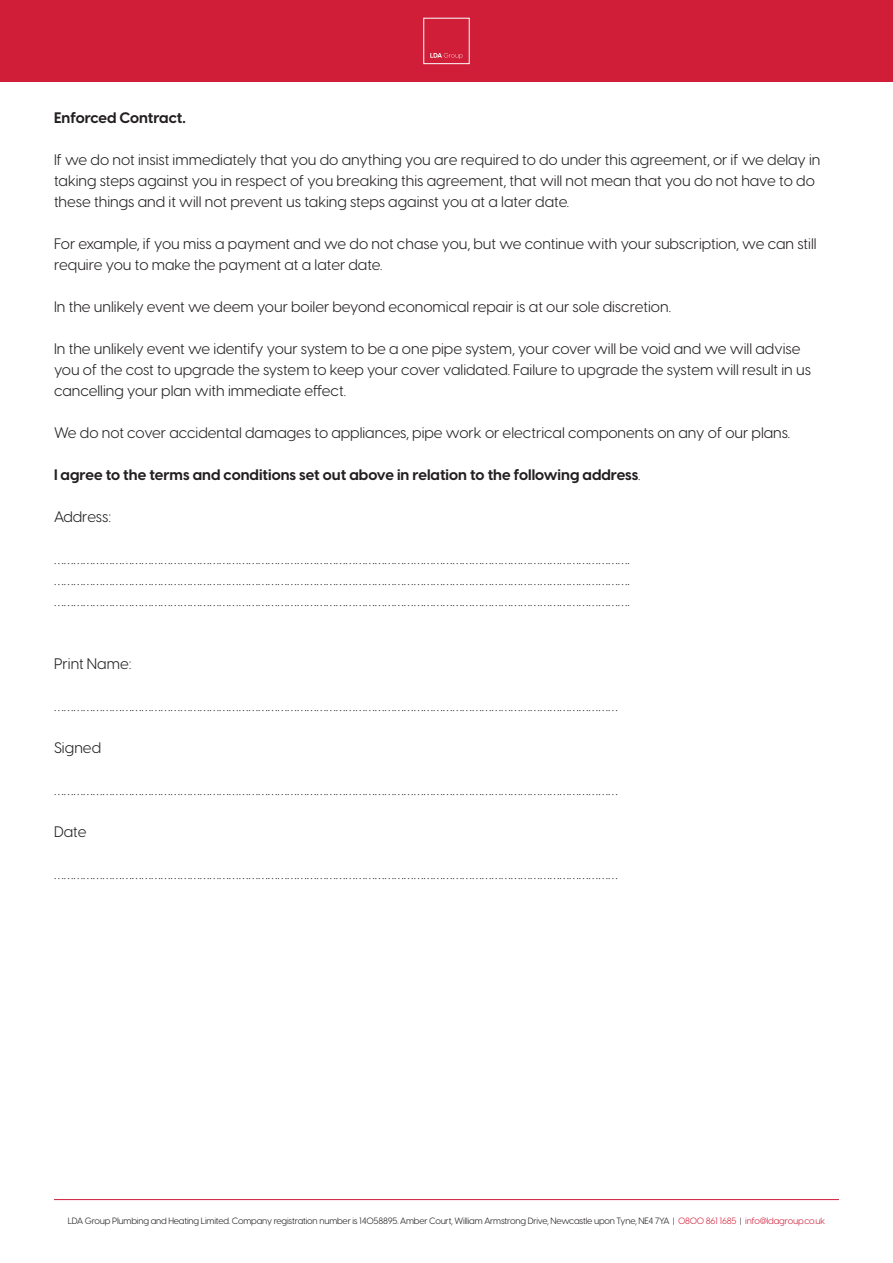
<style>
.page{position:relative;width:893px;height:1263px;background:#fff}
.page>*{position:absolute;margin:0;border:0;box-sizing:border-box;transform-origin:0 0}
.t1{font:15px/21px "Visby CF";color:#231f20}
.t2{font:700 15px "Visby CF";color:#231f20}
.t3{font:9px "Visby CF";letter-spacing:-.02em;color:#231f20}
.s1{font-weight:400}
.s2{color:#d01e39}
</style>
<div class="page">
<div style="left:0;top:0;width:893px;height:82px;background:#d01e39"></div>
<hr style="left:54px;top:1199px;width:785px;height:1px;background:#d01e39">
<svg style="left:430px;top:53px;width:33px;height:6px"></svg>
<h2 class="t2" style="left:54px;top:108px;width:133px">Enforced Contract.</h2>
<h2 class="t1" style="left:54px;top:149px;width:768px">If we do not insist immediately that you do anything you are required to do under this agreement, or if we delay in taking steps against you in respect of you breaking this agreement, that will not mean that you do not have to do these things and it will not prevent us taking steps against you at a later date.</h2>
<h2 class="t1" style="left:54px;top:233px;width:764px">For example, if you miss a payment and we do not chase you, but we continue with your subscription, we can still require you to make the payment at a later date.</h2>
<h2 class="t1" style="left:54px;top:296px;width:618px">In the unlikely event we deem your boiler beyond economical repair is at our sole discretion.</h2>
<h2 class="t1" style="left:54px;top:338px;width:759px">In the unlikely event we identify your system to be a one pipe system, your cover will be void and we will advise you of the cost to upgrade the system to keep your cover validated. Failure to upgrade the system will result in us cancelling your plan with immediate effect.</h2>
<h2 class="t1" style="left:54px;top:422px;width:738px">We do not cover accidental damages to appliances, pipe work or electrical components on any of our plans.</h2>
<h2 class="t2" style="left:54px;top:465px;width:588px">I agree to the terms and conditions set out above in relation to the following address<span class="s1">.</span></h2>
<h2 class="t1" style="left:54px;top:506px;width:59px">Address:</h2>
<h2 class="t1" style="left:54px;top:548px;width:577px">…………………………………………………………………………………………………………………………………………………………….</h2>
<h2 class="t1" style="left:54px;top:569px;width:577px">…………………………………………………………………………………………………………………………………………………………….</h2>
<h2 class="t1" style="left:54px;top:590px;width:577px">…………………………………………………………………………………………………………………………………………………………….</h2>
<h2 class="t1" style="left:54px;top:653px;width:79px">Print Name:</h2>
<h2 class="t1" style="left:54px;top:695px;width:565px">…………………………………………………………………………………………………………………………………………………………</h2>
<h2 class="t1" style="left:54px;top:737px;width:49px">Signed</h2>
<h2 class="t1" style="left:54px;top:779px;width:565px">…………………………………………………………………………………………………………………………………………………………</h2>
<h2 class="t1" style="left:54px;top:821px;width:34px">Date</h2>
<h2 class="t1" style="left:54px;top:863px;width:565px">…………………………………………………………………………………………………………………………………………………………</h2>
<h2 class="t3" style="left:68px;top:1216px;width:759px">LDA Group Plumbing and Heating Limited. Company registration number is 14058895. Amber Court, William Armstrong Drive, Newcastle upon Tyne, NE4 7YA | <span class="s2">0800 861 1685</span> | <span class="s2">info@ldagroup.co.uk</span></h2>
</div>
